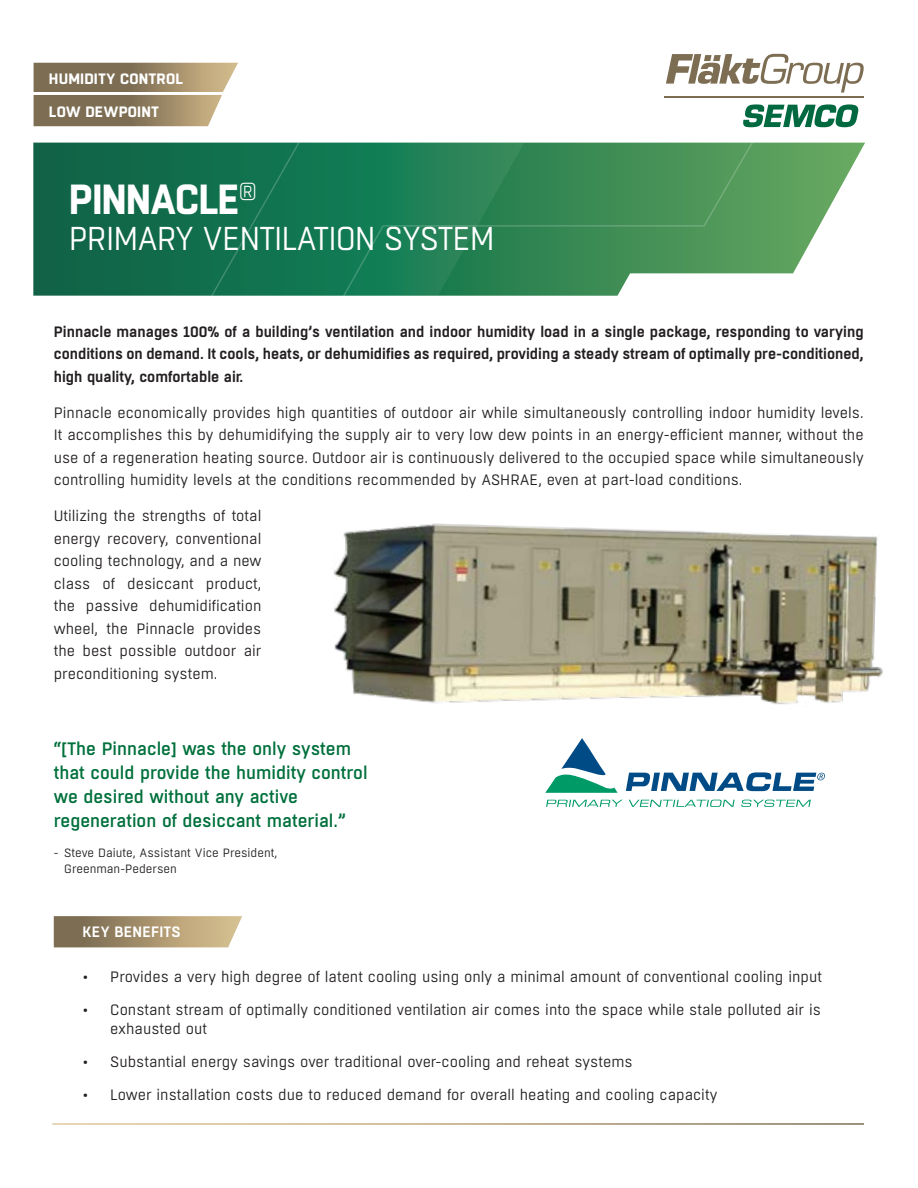
<style>
.page{position:relative;width:918px;height:1188px;background:#fff}
.page>*{position:absolute;margin:0;border:0;box-sizing:border-box;transform-origin:0 0}
.Headline{font:700 42px "Boxed";letter-spacing:-.03em;color:#fff;scale:.95 1}
.Headline-2{font:33px "Boxed";letter-spacing:-.03em;color:#fff;scale:.95 1}
.Sub-headline{font:500 18px/24px "Boxed";color:#00703c}
.Pre-amble_-_Front_pa{font:15px/22.5px "Boxed";color:#231f20;text-align:justify}
.Pre-amble_-_Front_pa-2{font:600 15px/22.5px "Boxed";color:#231f20;text-align:justify}
.t1{font:700 15px "Boxed";letter-spacing:.01em;color:#fff}
.Facts_-_headline_1{font:600 15px "Boxed";letter-spacing:.01em;color:#fff}
.Sub-headline-2{font:12px/16.5px "Boxed";color:#231f20}
</style>
<div class="page">
<svg style="left:545px;top:738px;width:73px;height:55px"></svg>
<svg style="left:546px;top:800px;width:76px;height:7px"></svg>
<svg style="left:629px;top:800px;width:106px;height:7px"></svg>
<svg style="left:741px;top:800px;width:70px;height:7px"></svg>
<svg style="left:626px;top:772px;width:199px;height:19px"></svg>
<img style="left:333px;top:523px;width:550px;height:182px">
<svg style="left:54px;top:916px;width:188px;height:31px;background:#a89572"></svg>
<svg style="left:773px;top:143px;width:92px;height:131px"></svg>
<div style="left:33px;top:143px;width:131px;height:153px;background:#116649"></div>
<svg style="left:164px;top:143px;width:609px;height:153px;background:#31875a"></svg>
<svg style="left:34px;top:63px;width:204px;height:63px;background:#9d8d71"></svg>
<hr style="left:664px;top:96px;width:199px;height:1px;background:#7c6d53">
<svg style="left:666px;top:54px;width:198px;height:39px"></svg>
<svg style="left:743px;top:104px;width:116px;height:23px"></svg>
<p class="t1" style="left:49px;top:69px;width:136px">HUMIDITY CONTROL</p>
<p class="t1" style="left:49px;top:101px;width:112px">LOW DEWPOINT</p>
<p class="Headline" style="left:69px;top:171px;width:200px">PINNACLE<sup>®</sup></p>
<p class="Headline-2" style="left:69px;top:217px;width:450px">PRIMARY VENTILATION SYSTEM</p>
<p class="Pre-amble_-_Front_pa-2" style="left:54px;top:321px;width:811px">Pinnacle manages 100% of a building’s ventilation and indoor humidity load in a single package, responding to varying conditions on demand. It cools, heats, or dehumidifies as required, providing a steady stream of optimally pre-conditioned, high quality, comfortable air.</p>
<p class="Pre-amble_-_Front_pa" style="left:54px;top:401px;width:811px">Pinnacle economically provides high quantities of outdoor air while simultaneously controlling indoor humidity levels.<br>It accomplishes this by dehumidifying the supply air to very low dew points in an energy-efficient manner, without the use of a regeneration heating source. Outdoor air is continuously delivered to the occupied space while simultaneously controlling humidity levels at the conditions recommended by ASHRAE, even at part-load conditions.</p>
<p class="Pre-amble_-_Front_pa" style="left:54px;top:505px;width:209px">Utilizing the strengths of total energy recovery, conventional cooling technology, and a new class of desiccant product, the passive dehumidification wheel, the Pinnacle provides the best possible outdoor air preconditioning system.</p>
<p class="Sub-headline" style="left:54px;top:737px;width:315px">“[The Pinnacle] was the only system that could provide the humidity control we desired without any active regeneration of desiccant material.”</p>
<p class="Sub-headline-2" style="left:64px;top:844px;width:215px;text-indent:-10px">- Steve Daiute, Assistant Vice President,<br>Greenman-Pedersen</p>
<p class="Facts_-_headline_1" style="left:83px;top:922px;width:99px">KEY BENEFITS</p>
<p class="Pre-amble_-_Front_pa" style="left:83px;top:966px;width:740px">• Provides a very high degree of latent cooling using only a minimal amount of conventional cooling input</p>
<p class="Pre-amble_-_Front_pa" style="left:110px;top:1000px;width:712px;line-height:19.5px;text-indent:-27px">• Constant stream of optimally conditioned ventilation air comes into the space while stale polluted air is exhausted out</p>
<p class="Pre-amble_-_Front_pa" style="left:83px;top:1051px;width:551px">• Substantial energy savings over traditional over-cooling and reheat systems</p>
<p class="Pre-amble_-_Front_pa" style="left:83px;top:1084px;width:636px">• Lower installation costs due to reduced demand for overall heating and cooling capacity</p>
</div>
